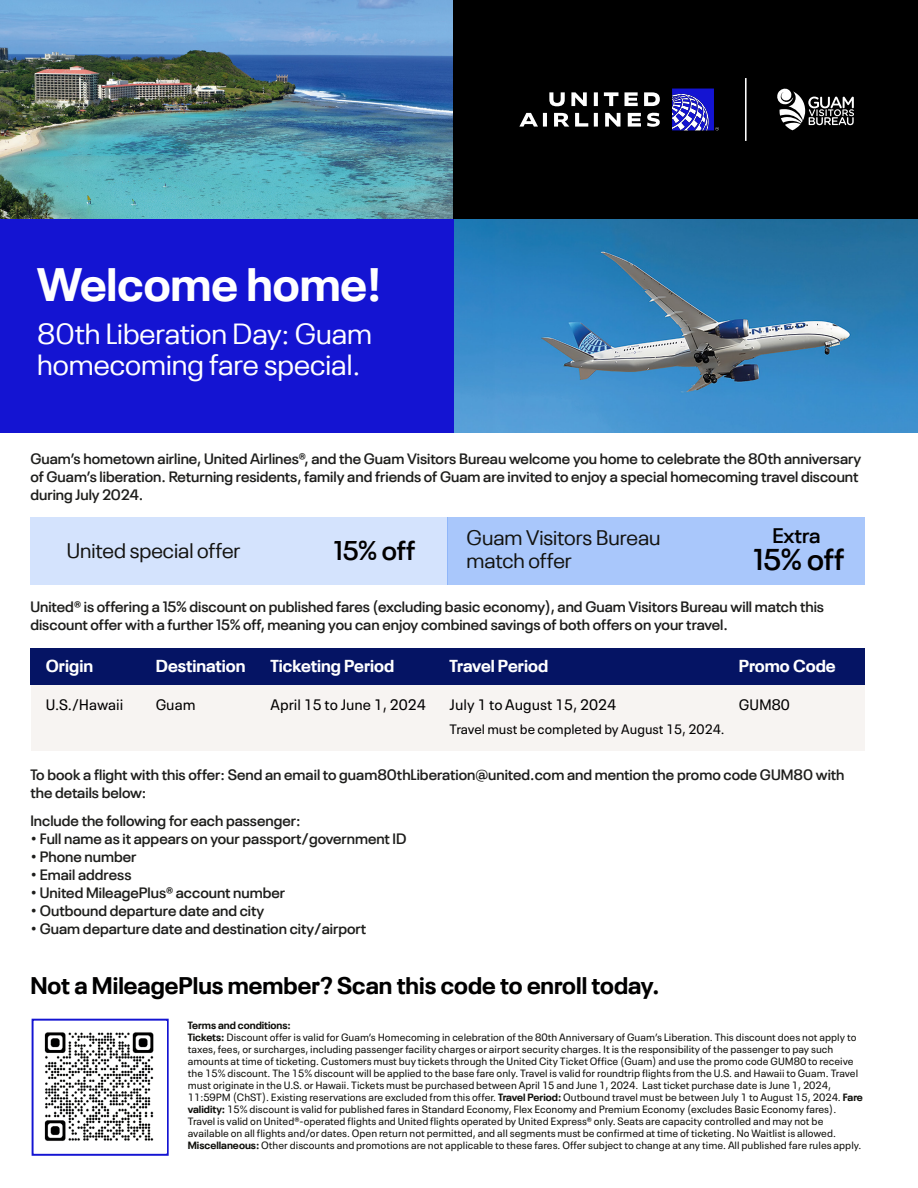
<style>
.page{position:relative;width:918px;height:1188px;background:#fff}
.page>*{position:absolute;margin:0;border:0;box-sizing:border-box;transform-origin:0 0}
.t1{font:700 46.8px "Neue Plak";color:#fff}
.t2{font:600 30px "Neue Plak";color:#010000}
.t3{font:29.1px/30.3px "Neue Plak";color:#fff}
.t4{font:600 27px "Neue Plak";color:#010000}
.t5{font:700 24px "Neue Plak";color:#010000}
.t6{font:21px/22.5px "Neue Plak";color:#131310}
.t7{font:600 21px "Neue Plak";color:#010000}
.t8{font:700 17.25px "Neue Plak";color:#fff}
.t9{font:600 15px/18px "Neue Plak";color:#1e1e1c}
.t10{font:15px "Neue Plak Text";color:#010000}
.t11{font:13.5px "Neue Plak Text";color:#010000}
.t12{font:10.5px/12px "Neue Plak Text";color:#11110d}
.t13{font:700 10.5px "Neue Plak";color:#11110d}
.s1{font-family:"Neue Plak";font-weight:700}
</style>
<div class="page">
<div style="left:30px;top:517px;width:417px;height:68px;background:#d4e3fd"></div>
<div style="left:447px;top:517px;width:417px;height:68px;background:#a9c7fb"></div>
<div style="left:31px;top:684px;width:834px;height:66px;background:#f7f4f2"></div>
<div style="left:30px;top:648px;width:835px;height:37px;background:#051464"></div>
<div style="left:32px;top:1019px;width:137px;height:137px;border:2px solid #1414d2"></div>
<img style="left:34px;top:1022px;width:120px;height:131px">
<img style="left:453px;top:219px;width:465px;height:214px">
<div style="left:0;top:219px;width:453px;height:214px;background:#1414d2"></div>
<img style="left:0;top:0;width:453px;height:219px">
<div style="left:453px;top:0;width:465px;height:219px;background:#000"></div>
<hr style="left:745px;top:78px;width:2px;height:63px;background:#fff">
<svg style="left:777px;top:88px;width:77px;height:42px"></svg>
<svg style="left:672px;top:89px;width:47px;height:41px;background:#4a4aba"></svg>
<svg style="left:519px;top:92px;width:141px;height:35px"></svg>
<h1 class="t1" style="left:37px;top:247px;width:346px">Welcome home!</h1>
<h3 class="t3" style="left:37px;top:316px;width:337px">80th Liberation Day: Guam homecoming fare special.</h3>
<p class="t9" style="left:30px;top:448px;width:833px">Guam’s hometown airline, United Airlines®, and the Guam Visitors Bureau welcome you home to celebrate the 80th anniversary of Guam’s liberation. Returning residents, family and friends of Guam are invited to enjoy a special homecoming travel discount during July 2024.</p>
<h3 class="t6" style="left:67px;top:538px;width:175px">United special offer</h3>
<h3 class="t4" style="left:334px;top:530px;width:83px">15% off</h3>
<h3 class="t6" style="left:467px;top:525px;width:195px">Guam Visitors Bureau match offer</h3>
<h3 class="t7" style="left:772px;top:519px;width:50px">Extra</h3>
<h2 class="t2" style="left:753px;top:536px;width:92px">15% off</h2>
<h3 class="t9" style="left:30px;top:596px;width:795px">United® is offering a 15% discount on published fares (excluding basic economy), and Guam Visitors Bureau will match this discount offer with a further 15% off, meaning you can enjoy combined savings of both offers on your travel.</h3>
<h3 class="t8" style="left:46px;top:652px;width:49px">Origin</h3>
<h3 class="t10" style="left:46px;top:692px;width:79px">U.S./Hawaii</h3>
<h3 class="t8" style="left:156px;top:652px;width:91px">Destination</h3>
<h3 class="t10" style="left:156px;top:692px;width:41px">Guam</h3>
<h3 class="t8" style="left:271px;top:652px;width:125px">Ticketing Period</h3>
<h3 class="t10" style="left:271px;top:692px;width:157px">April 15 to June 1, 2024</h3>
<h3 class="t8" style="left:450px;top:652px;width:100px">Travel Period</h3>
<h3 class="t10" style="left:450px;top:692px;width:168px">July 1 to August 15, 2024</h3>
<p class="t11" style="left:450px;top:718px;width:277px">Travel must be completed by August 15, 2024.</p>
<h3 class="t8" style="left:739px;top:652px;width:98px">Promo Code</h3>
<h3 class="t10" style="left:739px;top:692px;width:53px">GUM80</h3>
<h3 class="t9" style="left:30px;top:764px;width:816px">To book a flight with this offer: Send an email to guam80thLiberation@united.com and mention the promo code GUM80 with the details below:</h3>
<h3 class="t9" style="left:30px;top:810px;width:272px">Include the following for each passenger:</h3>
<h3 class="t9" style="left:30px;top:828px;width:378px">• Full name as it appears on your passport/government ID</h3>
<h3 class="t9" style="left:30px;top:846px;width:108px">• Phone number</h3>
<h3 class="t9" style="left:30px;top:864px;width:103px">• Email address</h3>
<h3 class="t9" style="left:30px;top:882px;width:256px">• United MileagePlus® account number</h3>
<h3 class="t9" style="left:30px;top:900px;width:236px">• Outbound departure date and city</h3>
<h3 class="t9" style="left:30px;top:918px;width:337px">• Guam departure date and destination city/airport</h3>
<h3 class="t5" style="left:30px;top:967px;width:631px">Not a MileagePlus member? Scan this code to enroll today.</h3>
<p class="t13" style="left:188px;top:1017px;width:105px">Terms and conditions:</p>
<p class="t12" style="left:188px;top:1031px;width:677px"><span class="s1">Tickets:</span> Discount offer is valid for Guam’s Homecoming in celebration of the 80th Anniversary of Guam’s Liberation. This discount does not apply to taxes, fees, or surcharges, including passenger facility charges or airport security charges. It is the responsibility of the passenger to pay such amounts at time of ticketing. Customers must buy tickets through the United City Ticket Office (Guam) and use the promo code GUM80 to receive the 15% discount. The 15% discount will be applied to the base fare only. Travel is valid for roundtrip flights from the U.S. and Hawaii to Guam. Travel must originate in the U.S. or Hawaii. Tickets must be purchased between April 15 and June 1, 2024. Last ticket purchase date is June 1, 2024, 11:59PM (ChST). Existing reservations are excluded from this offer. <span class="s1">Travel Period:</span> Outbound travel must be between July 1 to August 15, 2024. <span class="s1">Fare validity:</span> 15% discount is valid for published fares in Standard Economy, Flex Economy and Premium Economy (excludes Basic Economy fares).<br>Travel is valid on United®-operated flights and United flights operated by United Express® only. Seats are capacity controlled and may not be available on all flights and/or dates. Open return not permitted, and all segments must be confirmed at time of ticketing. No Waitlist is allowed.<br><span class="s1">Miscellaneous:</span> Other discounts and promotions are not applicable to these fares. Offer subject to change at any time. All published fare rules apply.</p>
</div>
